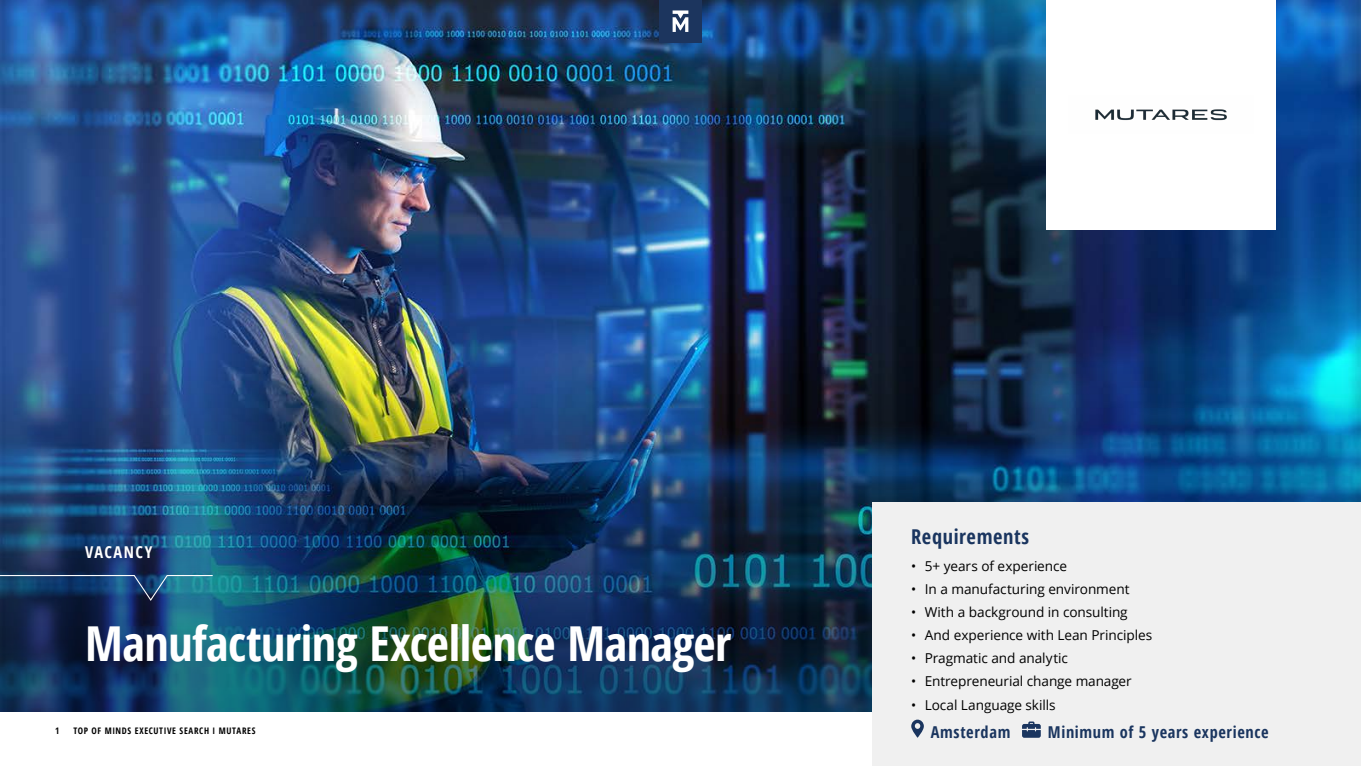
<style>
.page{position:relative;width:1361px;height:766px;background:#fff}
.page>*{position:absolute;margin:0;border:0;box-sizing:border-box;transform-origin:0 0}
.t1{font:700 condensed 48.15px "Open Sans";letter-spacing:-.01em;color:#fff}
.t2{font:700 condensed 20.4px "Open Sans";letter-spacing:.03em;color:#1a355f}
.t3{font:700 condensed 16.35px "Open Sans";letter-spacing:.04em;color:#1a355f}
.t4{font:700 condensed 16.27px "Open Sans";letter-spacing:.09em;color:#fff}
.t5{font:13.65px "Open Sans";letter-spacing:-.005em;color:#000}
.t6{font:700 condensed 9px "Open Sans";letter-spacing:.075em;color:#000}
</style>
<div class="page">
<img style="left:0;top:0;width:1361px;height:332px">
<img style="left:0;top:332px;width:1361px;height:379px">
<svg style="left:0;top:574px;width:214px;height:27px;background:#1f5179"></svg>
<div style="left:872px;top:502px;width:489px;height:263px;background:#f0f0f0"></div>
<svg style="left:911px;top:719px;width:13px;height:18px"></svg>
<svg style="left:1022px;top:721px;width:19px;height:16px"></svg>
<div style="left:1046px;top:0;width:230px;height:229px;background:#fff"></div>
<img style="left:1095px;top:109px;width:132px;height:12px">
<div style="left:659px;top:0;width:43px;height:43px;background:#1c355e"></div>
<svg style="left:672px;top:10px;width:16px;height:22px"></svg>
<p class="t4" style="left:85px;top:540px;width:69px">VACANCY</p>
<h1 class="t1" style="left:85px;top:610px;width:647px">Manufacturing Excellence Manager</h1>
<h2 class="t2" style="left:911px;top:522px;width:119px">Requirements</h2>
<p class="t5" style="left:911px;top:556px;width:157px">• 5+ years of experience</p>
<p class="t5" style="left:911px;top:579px;width:220px">• In a manufacturing environment</p>
<p class="t5" style="left:911px;top:602px;width:218px">• With a background in consulting</p>
<p class="t5" style="left:911px;top:625px;width:243px">• And experience with Lean Principles</p>
<p class="t5" style="left:911px;top:648px;width:158px">• Pragmatic and analytic</p>
<p class="t5" style="left:911px;top:672px;width:222px">• Entrepreneurial change manager</p>
<p class="t5" style="left:911px;top:695px;width:146px">• Local Language skills</p>
<p class="t6" style="left:55px;top:724px;width:6px">1</p>
<p class="t6" style="left:73px;top:724px;width:184px">TOP OF MINDS EXECUTIVE SEARCH I MUTARES</p>
<p class="t3" style="left:931px;top:720px;width:81px">Amsterdam</p>
<p class="t3" style="left:1048px;top:720px;width:222px">Minimum of 5 years experience</p>
</div>
